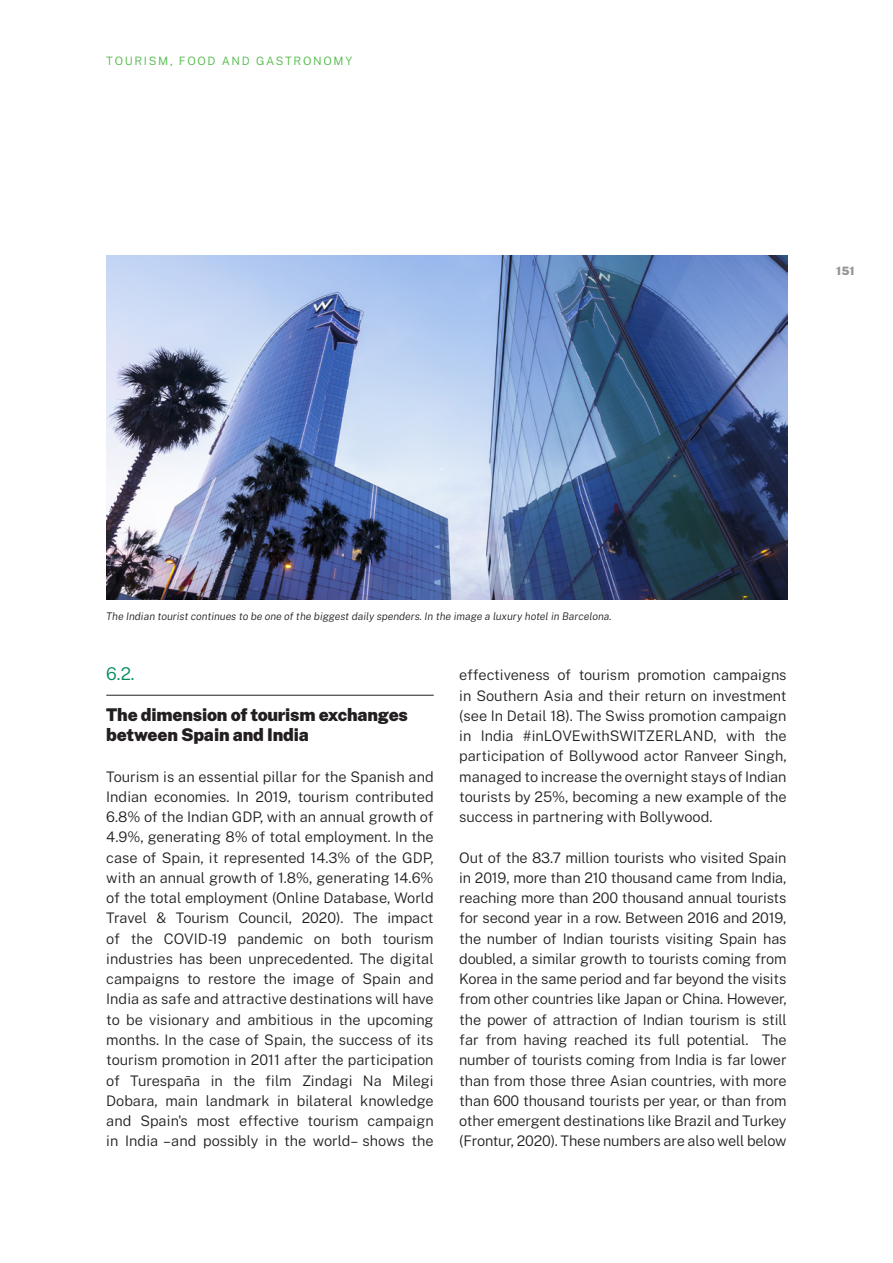
<style>
.page{position:relative;width:893px;height:1263px;background:#fff}
.page>*{position:absolute;margin:0;border:0;box-sizing:border-box;transform-origin:0 0}
.Titulo_interior{font:900 17.55px/20.2px "Public Sans";letter-spacing:-.01em;color:#231f20}
.PARRAFO_COMUN{font:300 17.55px "Public Sans";color:#008a5e}
.PARRAFO_COMUN-2{font:300 14.55px/20.2px "Public Sans";letter-spacing:-.005em;color:#231f20;text-align:justify}
.t1{font:300 11.55px "Public Sans";letter-spacing:.15em;color:#51b948}
.t2{font:900 11.55px "Public Sans";color:#939598}
.PARRAFO_COMUN-3{font:italic 300 10.5px "Public Sans";color:#231f20}
</style>
<div class="page">
<img style="left:106px;top:255px;width:681px;height:344px">
<hr style="left:106px;top:695px;width:328px;height:1px;background:#231f20">
<p class="t1" style="left:106px;top:53px;width:247px">TOURISM, FOOD AND GASTRONOMY</p>
<p class="t2" style="left:836px;top:263px;width:20px">151</p>
<p class="PARRAFO_COMUN-3" style="left:106px;top:609px;width:507px">The Indian tourist continues to be one of the biggest daily spenders. In the image a luxury hotel in Barcelona.</p>
<p class="PARRAFO_COMUN" style="left:106px;top:661px;width:30px">6.2.</p>
<p class="Titulo_interior" style="left:106px;top:703px;width:303px">The dimension of tourism exchanges between Spain and India</p>
<p class="PARRAFO_COMUN-2" style="left:106px;top:765px;width:329px">Tourism is an essential pillar for the Spanish and Indian economies. In 2019, tourism contributed 6.8% of the Indian GDP, with an annual growth of 4.9%, generating 8% of total employment. In the case of Spain, it represented 14.3% of the GDP, with an annual growth of 1.8%, generating 14.6% of the total employment (Online Database, World Travel &amp; Tourism Council, 2020). The impact of the COVID-19 pandemic on both tourism industries has been unprecedented. The digital campaigns to restore the image of Spain and India as safe and attractive destinations will have to be visionary and ambitious in the upcoming months. In the case of Spain, the success of its tourism promotion in 2011 after the participation of Turespaña in the film Zindagi Na Milegi Dobara, main landmark in bilateral knowledge and Spain's most effective tourism campaign in India –and possibly in the world– shows the</p>
<p class="PARRAFO_COMUN-2" style="left:459px;top:664px;width:329px">effectiveness of tourism promotion campaigns in Southern Asia and their return on investment (see In Detail 18). The Swiss promotion campaign in India #inLOVEwithSWITZERLAND, with the participation of Bollywood actor Ranveer Singh, managed to increase the overnight stays of Indian tourists by 25%, becoming a new example of the success in partnering with Bollywood.</p>
<p class="PARRAFO_COMUN-2" style="left:459px;top:846px;width:329px">Out of the 83.7 million tourists who visited Spain in 2019, more than 210 thousand came from India, reaching more than 200 thousand annual tourists for second year in a row. Between 2016 and 2019, the number of Indian tourists visiting Spain has doubled, a similar growth to tourists coming from Korea in the same period and far beyond the visits from other countries like Japan or China. However, the power of attraction of Indian tourism is still far from having reached its full potential. The number of tourists coming from India is far lower than from those three Asian countries, with more than 600 thousand tourists per year, or than from other emergent destinations like Brazil and Turkey (Frontur, 2020). These numbers are also well below</p>
</div>
